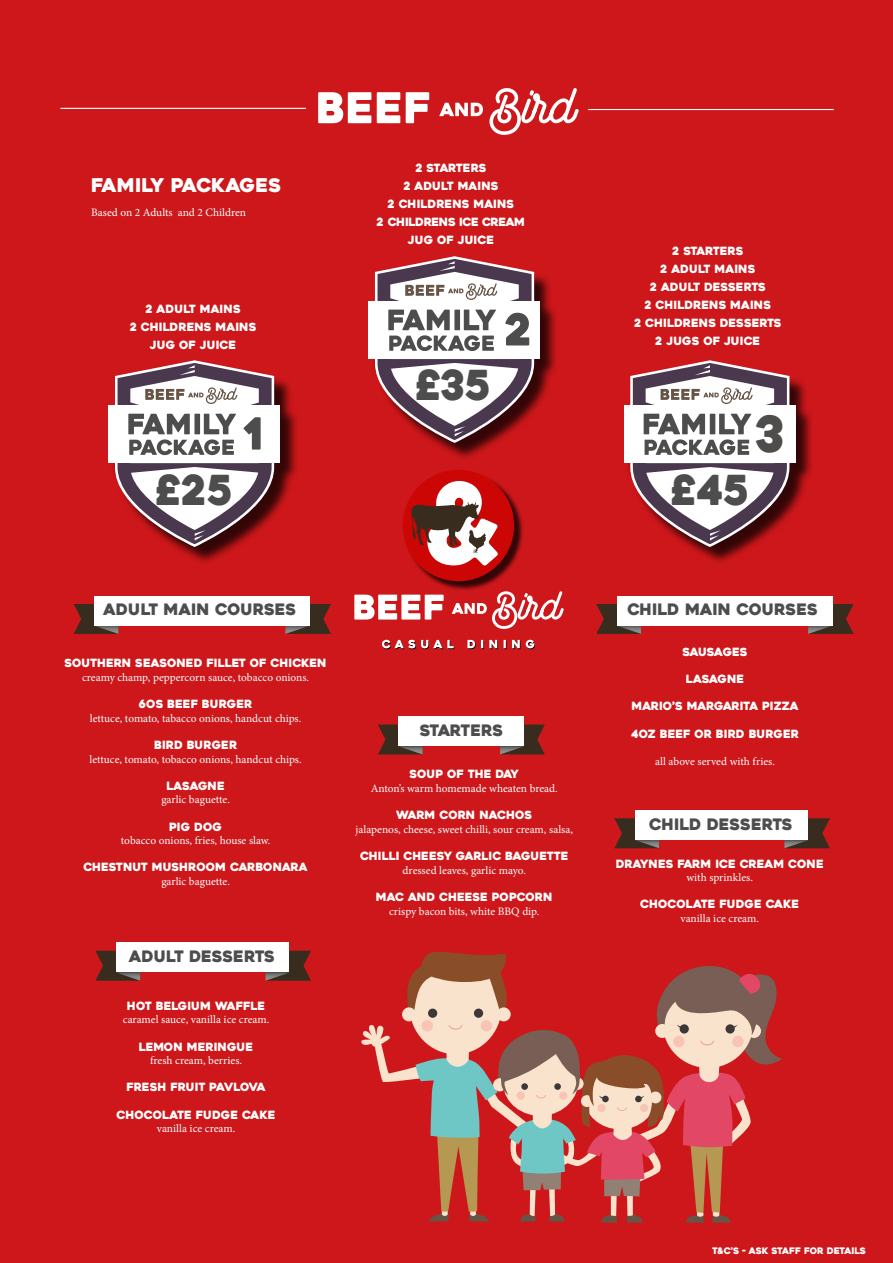
<style>
.page{position:relative;width:893px;height:1263px;background:#cd171a}
.page>*{position:absolute;margin:0;border:0;box-sizing:border-box;transform-origin:0 0}
.t1{font:49.5px "Heavitas";color:#4e4d4c}
.t2{font:41.1px "Heavitas";color:#4d4d4d}
.t3{font:18.9px "Heavitas";color:#fff}
.t4{font:15.75px "Heavitas";color:#4d4d4d}
.t5{font:15.75px "Heavitas";letter-spacing:-.04em;color:#4d4d4d}
.t6{font:11.4px/18px "Heavitas";color:#fff;text-align:center}
.t7{font:11.4px "Minion Pro";color:#fff}
.t8{font:11.4px "Heavitas";letter-spacing:-.025em;color:#fff}
.t9{font:9px "Heavitas";letter-spacing:-.01em;color:#fff}
</style>
<div class="page">
<svg style="left:378px;top:724px;width:45px;height:30px"></svg>
<svg style="left:500px;top:724px;width:45px;height:30px"></svg>
<div style="left:398px;top:716px;width:126px;height:30px;background:#fff"></div>
<svg style="left:354px;top:591px;width:210px;height:38px"></svg>
<div style="left:404px;top:471px;width:120px;height:120px;background:#000;opacity:.75"></div>
<div style="left:403px;top:470px;width:111px;height:111px;background:#cc0605;border-radius:50%"></div>
<svg style="left:382px;top:640px;width:153px;height:9px"></svg>
<svg style="left:411px;top:481px;width:87px;height:84px"></svg>
<svg style="left:74px;top:604px;width:44px;height:30px"></svg>
<svg style="left:285px;top:604px;width:46px;height:30px"></svg>
<div style="left:94px;top:596px;width:216px;height:30px;background:#fff"></div>
<svg style="left:596px;top:604px;width:45px;height:30px"></svg>
<svg style="left:808px;top:604px;width:46px;height:30px"></svg>
<div style="left:617px;top:596px;width:215px;height:30px;background:#fff"></div>
<svg style="left:95px;top:951px;width:45px;height:30px"></svg>
<svg style="left:266px;top:951px;width:45px;height:30px"></svg>
<div style="left:116px;top:942px;width:173px;height:30px;background:#fff"></div>
<svg style="left:614px;top:818px;width:45px;height:30px"></svg>
<svg style="left:784px;top:818px;width:46px;height:30px"></svg>
<div style="left:635px;top:810px;width:173px;height:30px;background:#fff"></div>
<div style="left:111px;top:363px;width:188px;height:201px;background:#000;opacity:.75"></div>
<div style="left:108px;top:406px;width:172px;height:57px;background:#fff"></div>
<svg style="left:115px;top:360px;width:159px;height:187px"></svg>
<svg style="left:361px;top:951px;width:421px;height:272px"></svg>
<div style="left:517px;top:1091px;width:8px;height:9px;background:#f7c4b5;border-radius:50%"></div>
<div style="left:559px;top:1091px;width:8px;height:9px;background:#f7c4b5;border-radius:50%"></div>
<div style="left:371px;top:259px;width:187px;height:201px;background:#000;opacity:.75"></div>
<div style="left:368px;top:302px;width:172px;height:57px;background:#fff"></div>
<svg style="left:375px;top:256px;width:159px;height:187px"></svg>
<div style="left:626px;top:363px;width:188px;height:201px;background:#000;opacity:.75"></div>
<div style="left:624px;top:406px;width:171px;height:57px;background:#fff"></div>
<svg style="left:630px;top:360px;width:159px;height:187px"></svg>
<svg style="left:318px;top:88px;width:261px;height:47px"></svg>
<hr style="left:60px;top:108px;width:246px;height:1px;background:#fff">
<hr style="left:588px;top:109px;width:246px;height:1px;background:#fff">
<h3 class="t3" style="left:91px;top:173px;width:192px">FAMILY PACKAGES</h3>
<p class="t7" style="left:91px;top:204px;width:157px">Based on 2 Adults and 2 Children</p>
<p class="t6" style="left:130px;top:300px;width:128px">2 ADULT MAINS<br>2 CHILDRENS MAINS<br>JUG OF JUICE</p>
<h2 class="t2" style="left:156px;top:464px;width:79px">£25</h2>
<p class="t6" style="left:377px;top:159px;width:150px">2 STARTERS<br>2 ADULT MAINS<br>2 CHILDRENS MAINS<br>2 CHILDRENS ICE CREAM<br>JUG OF JUICE</p>
<h2 class="t2" style="left:416px;top:360px;width:77px">£35</h2>
<p class="t6" style="left:634px;top:242px;width:149px">2 STARTERS<br>2 ADULT MAINS<br>2 ADULT DESSERTS<br>2 CHILDRENS MAINS<br>2 CHILDRENS DESSERTS<br>2 JUGS OF JUICE</p>
<h2 class="t2" style="left:671px;top:464px;width:80px">£45</h2>
<h1 class="t1" style="left:756px;top:404px;width:31px">3</h1>
<h3 class="t4" style="left:104px;top:600px;width:194px">ADULT MAIN COURSES</h3>
<h3 class="t4" style="left:627px;top:600px;width:192px">CHILD MAIN COURSES</h3>
<p class="t6" style="left:64px;top:654px;width:264px">SOUTHERN SEASONED FILLET OF CHICKEN</p>
<p class="t7" style="left:82px;top:670px;width:228px">creamy champ, peppercorn sauce, tobacco onions.</p>
<p class="t6" style="left:139px;top:695px;width:115px">6OS BEEF BURGER</p>
<p class="t7" style="left:90px;top:710px;width:213px">lettuce, tomato, tabacco onions, handcut chips.</p>
<p class="t6" style="left:154px;top:736px;width:85px">BIRD BURGER</p>
<p class="t7" style="left:90px;top:751px;width:214px">lettuce, tomato, tobacco onions, handcut chips.</p>
<p class="t6" style="left:166px;top:777px;width:60px">LASAGNE</p>
<p class="t7" style="left:161px;top:792px;width:70px">garlic baguette.</p>
<p class="t6" style="left:169px;top:818px;width:54px">PIG DOG</p>
<p class="t7" style="left:121px;top:833px;width:151px">tobacco onions, fries, house slaw.</p>
<p class="t6" style="left:83px;top:858px;width:226px">CHESTNUT MUSHROOM CARBONARA</p>
<p class="t7" style="left:161px;top:874px;width:70px">garlic baguette.</p>
<h3 class="t4" style="left:129px;top:947px;width:147px">ADULT DESSERTS</h3>
<p class="t6" style="left:127px;top:997px;width:140px">HOT BELGIUM WAFFLE</p>
<p class="t7" style="left:123px;top:1012px;width:148px">caramel sauce, vanilla ice cream.</p>
<p class="t6" style="left:139px;top:1037px;width:116px">LEMON MERINGUE</p>
<p class="t7" style="left:150px;top:1053px;width:94px">fresh cream, berries.</p>
<p class="t6" style="left:126px;top:1078px;width:141px">FRESH FRUIT PAVLOVA</p>
<p class="t6" style="left:117px;top:1106px;width:160px">CHOCOLATE FUDGE CAKE</p>
<p class="t7" style="left:157px;top:1121px;width:80px">vanilla ice cream.</p>
<h3 class="t5" style="left:420px;top:721px;width:85px">STARTERS</h3>
<p class="t6" style="left:410px;top:765px;width:111px">SOUP OF THE DAY</p>
<p class="t7" style="left:371px;top:781px;width:188px">Anton’s warm homemade wheaten bread.</p>
<p class="t6" style="left:396px;top:806px;width:138px">WARM CORN NACHOS</p>
<p class="t7" style="left:356px;top:821px;width:219px">jalapenos, cheese, sweet chilli, sour cream, salsa,</p>
<p class="t6" style="left:360px;top:847px;width:210px">CHILLI CHEESY GARLIC BAGUETTE</p>
<p class="t7" style="left:403px;top:862px;width:125px">dressed leaves, garlic mayo.</p>
<p class="t6" style="left:376px;top:888px;width:178px">MAC AND CHEESE POPCORN</p>
<p class="t7" style="left:389px;top:903px;width:152px">crispy bacon bits, white BBQ dip.</p>
<p class="t8" style="left:682px;top:645px;width:67px">SAUSAGES</p>
<p class="t6" style="left:686px;top:670px;width:60px">LASAGNE</p>
<p class="t6" style="left:631px;top:697px;width:169px">MARIO’S MARGARITA PIZZA</p>
<p class="t6" style="left:631px;top:725px;width:169px">4OZ BEEF OR BIRD BURGER</p>
<p class="t7" style="left:655px;top:754px;width:121px">all above served with fries.</p>
<h3 class="t4" style="left:649px;top:814px;width:145px">CHILD DESSERTS</h3>
<p class="t6" style="left:616px;top:854px;width:210px">DRAYNES FARM ICE CREAM CONE</p>
<p class="t7" style="left:686px;top:870px;width:68px">with sprinkles.</p>
<p class="t6" style="left:640px;top:895px;width:160px">CHOCOLATE FUDGE CAKE</p>
<p class="t7" style="left:680px;top:911px;width:80px">vanilla ice cream.</p>
<p class="t9" style="left:712px;top:1245px;width:155px">T&amp;C’S - ASK STAFF FOR DETAILS</p>
</div>
